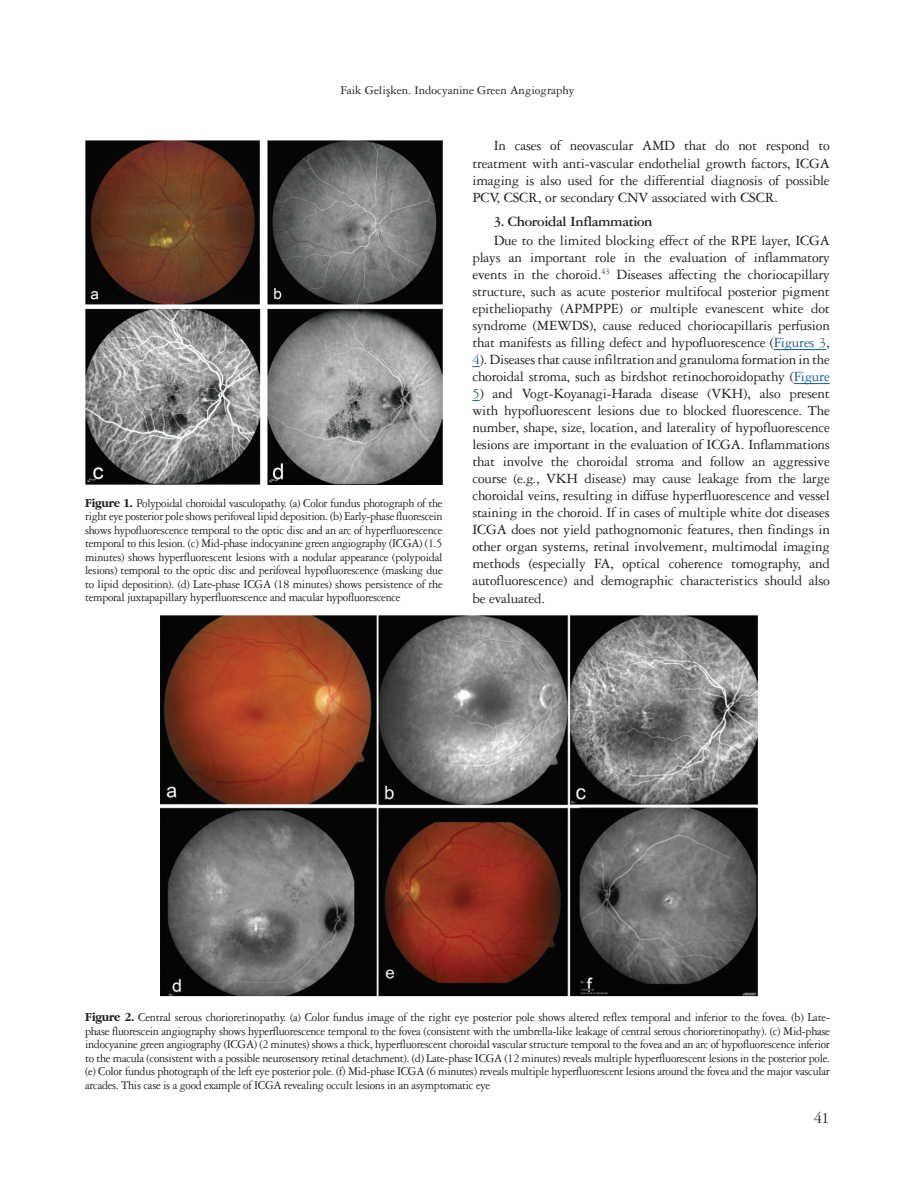
<style>
.page{position:relative;width:915px;height:1191px;background:#fff}
.page>*{position:absolute;margin:0;border:0;box-sizing:border-box;transform-origin:0 0}
.t1{font:16.5px "Garamond Three Tr";color:#231f20}
.YAZI{font:15px/17.1px "Garamond Three Tr";letter-spacing:-.015em;color:#231f20;text-align:justify}
.ARA_BASLIK{font:15px "Garamond Three Bold Tr";letter-spacing:-.025em;color:#231f20}
.RESİM-ALTI{font:12.75px/13.5px "Garamond Three Tr";letter-spacing:-.025em;color:#231f20;text-align:justify;scale:.95 1}
.RESİM-ALTI-2{font:12.75px "Garamond Three Tr";color:#231f20}
.s1{font-family:"Garamond Bold Tr"}
.s2{color:#175d9e}
</style>
<div class="page">
<hr style="left:773px;top:349px;width:52px;height:1px;background:#175d9e">
<hr style="left:793px;top:383px;width:36px;height:1px;background:#175d9e">
<img style="left:85px;top:140px;width:357px;height:344px">
<img style="left:160px;top:615px;width:597px;height:382px">
<p class="RESİM-ALTI-2" style="left:340px;top:82px;width:236px">Faik Gelişken. Indocyanine Green Angiography</p>
<p class="RESİM-ALTI" style="left:85px;top:495px;width:378px"><span class="s1">Figure 1.</span> Polypoidal choroidal vasculopathy. (a) Color fundus photograph of the right eye posterior pole shows perifoveal lipid deposition. (b) Early-phase fluorescein shows hypofluorescence temporal to the optic disc and an arc of hyperfluorescence temporal to this lesion. (c) Mid-phase indocyanine green angiography (ICGA) (1.5 minutes) shows hyperfluorescent lesions with a nodular appearance (polypoidal lesions) temporal to the optic disc and perifoveal hypofluorescence (masking due to lipid deposition). (d) Late-phase ICGA (18 minutes) shows persistence of the temporal juxtapapillary hyperfluorescence and macular hypofluorescence</p>
<p class="YAZI" style="left:472px;top:137px;width:359px;text-indent:21px">In cases of neovascular AMD that do not respond to treatment with anti-vascular endothelial growth factors, ICGA imaging is also used for the differential diagnosis of possible PCV, CSCR, or secondary CNV associated with CSCR.</p>
<p class="ARA_BASLIK" style="left:493px;top:212px;width:160px">3. Choroidal Inflammation</p>
<p class="YAZI" style="left:472px;top:231px;width:359px;text-indent:21px">Due to the limited blocking effect of the RPE layer, ICGA plays an important role in the evaluation of inflammatory events in the choroid.<sup>43</sup> Diseases affecting the choriocapillary structure, such as acute posterior multifocal posterior pigment epitheliopathy (APMPPE) or multiple evanescent white dot syndrome (MEWDS), cause reduced choriocapillaris perfusion that manifests as filling defect and hypofluorescence (<span class="s2">Figures 3</span>, <span class="s2">4</span>). Diseases that cause infiltration and granuloma formation in the choroidal stroma, such as birdshot retinochoroidopathy (<span class="s2">Figure</span></p>
<p class="YAZI" style="left:472px;top:384px;width:359px"><span class="s2">5</span>) and Vogt-Koyanagi-Harada disease (VKH), also present with hypofluorescent lesions due to blocked fluorescence. The number, shape, size, location, and laterality of hypofluorescence lesions are important in the evaluation of ICGA. Inflammations that involve the choroidal stroma and follow an aggressive course (e.g., VKH disease) may cause leakage from the large choroidal veins, resulting in diffuse hyperfluorescence and vessel staining in the choroid. If in cases of multiple white dot diseases ICGA does not yield pathognomonic features, then findings in other organ systems, retinal involvement, multimodal imaging methods (especially FA, optical coherence tomography, and autofluorescence) and demographic characteristics should also be evaluated.</p>
<p class="RESİM-ALTI" style="left:85px;top:1010px;width:785px"><span class="s1">Figure 2.</span> Central serous chorioretinopathy. (a) Color fundus image of the right eye posterior pole shows altered reflex temporal and inferior to the fovea. (b) Late&shy;phase fluorescein angiography shows hyperfluorescence temporal to the fovea (consistent with the umbrella-like leakage of central serous chorioretinopathy). (c) Mid-phase indocyanine green angiography (ICGA) (2 minutes) shows a thick, hyperfluorescent choroidal vascular structure temporal to the fovea and an arc of hypofluorescence inferior to the macula (consistent with a possible neurosensory retinal detachment). (d) Late-phase ICGA (12 minutes) reveals multiple hyperfluorescent lesions in the posterior pole. (e) Color fundus photograph of the left eye posterior pole. (f) Mid-phase ICGA (6 minutes) reveals multiple hyperfluorescent lesions around the fovea and the major vascular arcades. This case is a good example of ICGA revealing occult lesions in an asymptomatic eye</p>
<p class="t1" style="left:813px;top:1107px;width:18px">41</p>
</div>
